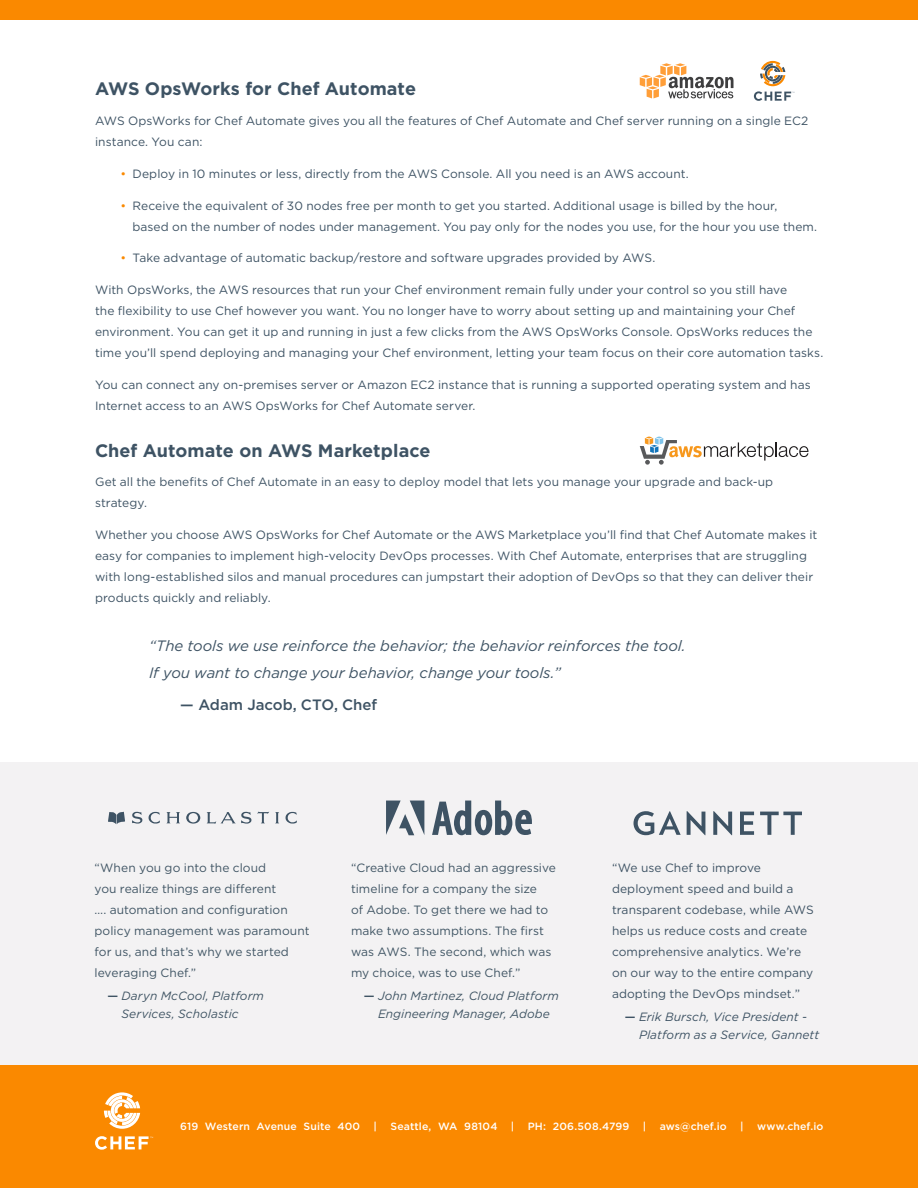
<style>
.page{position:relative;width:918px;height:1188px;background:#fff}
.page>*{position:absolute;margin:0;border:0;box-sizing:border-box;transform-origin:0 0}
.Subhead_2{font:700 18px "Gotham";color:#3e5364}
.t1{font:italic 15px/27px "Gotham";letter-spacing:-.005em;color:#3e5364}
.t2{font:500 15px "Gotham";color:#3e5364}
.Body{font:12px/21px "Gotham";letter-spacing:.005em;color:#3e5364}
.t3{font:12px/21px "Gotham";letter-spacing:.005em;color:#405564}
.t4{font:italic 12px/18px "Gotham";letter-spacing:.005em;color:#405564}
.t5{font:italic 12px/18px "Gotham";letter-spacing:.005em;color:#3e5364}
.t6{font:500 10.5px "Gotham";letter-spacing:.01em;color:#fff}
.s1{color:#fa8900}
.s2{font-weight:500;font-style:normal}
</style>
<div class="page">
<svg style="left:640px;top:437px;width:168px;height:28px"></svg>
<svg style="left:640px;top:63px;width:93px;height:35px"></svg>
<svg style="left:754px;top:61px;width:40px;height:40px"></svg>
<div style="left:0;top:0;width:918px;height:20px;background:#fa8900"></div>
<div style="left:0;top:1065px;width:918px;height:123px;background:#fa8900"></div>
<svg style="left:95px;top:1136px;width:58px;height:13px"></svg>
<svg style="left:104px;top:1092px;width:36px;height:37px"></svg>
<div style="left:0;top:762px;width:918px;height:303px;background:#f3f2f3"></div>
<svg style="left:432px;top:801px;width:100px;height:34px"></svg>
<svg style="left:386px;top:801px;width:38px;height:34px"></svg>
<svg style="left:634px;top:811px;width:47px;height:24px"></svg>
<svg style="left:687px;top:811px;width:18px;height:24px"></svg>
<svg style="left:713px;top:811px;width:19px;height:24px"></svg>
<svg style="left:740px;top:812px;width:14px;height:23px"></svg>
<svg style="left:760px;top:812px;width:42px;height:23px"></svg>
<svg style="left:108px;top:812px;width:17px;height:12px"></svg>
<svg style="left:132px;top:812px;width:28px;height:12px"></svg>
<svg style="left:166px;top:812px;width:14px;height:11px"></svg>
<svg style="left:275px;top:812px;width:4px;height:11px"></svg>
<svg style="left:285px;top:812px;width:12px;height:12px"></svg>
<svg style="left:186px;top:812px;width:14px;height:12px"></svg>
<svg style="left:207px;top:812px;width:62px;height:12px"></svg>
<p class="Subhead_2" style="left:95px;top:77px;width:323px">AWS OpsWorks for Chef Automate</p>
<p class="Body" style="left:95px;top:110px;width:715px">AWS OpsWorks for Chef Automate gives you all the features of Chef Automate and Chef server running on a single EC2 instance. You can:</p>
<p class="Body" style="left:121px;top:163px;width:570px"><span class="s1">•</span> Deploy in 10 minutes or less, directly from the AWS Console. All you need is an AWS account.</p>
<p class="Body" style="left:133px;top:195px;width:686px;text-indent:-12px"><span class="s1">•</span> Receive the equivalent of 30 nodes free per month to get you started. Additional usage is billed by the hour,<br>based on the number of nodes under management. You pay only for the nodes you use, for the hour you use them.</p>
<p class="Body" style="left:121px;top:247px;width:536px"><span class="s1">•</span> Take advantage of automatic backup/restore and software upgrades provided by AWS.</p>
<p class="Body" style="left:95px;top:279px;width:730px">With OpsWorks, the AWS resources that run your Chef environment remain fully under your control so you still have<br>the flexibility to use Chef however you want. You no longer have to worry about setting up and maintaining your Chef environment. You can get it up and running in just a few clicks from the AWS OpsWorks Console. OpsWorks reduces the time you’ll spend deploying and managing your Chef environment, letting your team focus on their core automation tasks.</p>
<p class="Body" style="left:95px;top:374px;width:717px">You can connect any on-premises server or Amazon EC2 instance that is running a supported operating system and has<br>Internet access to an AWS OpsWorks for Chef Automate server.</p>
<p class="Subhead_2" style="left:95px;top:439px;width:337px">Chef Automate on AWS Marketplace</p>
<p class="Body" style="left:95px;top:471px;width:680px">Get all the benefits of Chef Automate in an easy to deploy model that lets you manage your upgrade and back-up strategy.</p>
<p class="Body" style="left:95px;top:524px;width:724px">Whether you choose AWS OpsWorks for Chef Automate or the AWS Marketplace you’ll find that Chef Automate makes it easy for companies to implement high-velocity DevOps processes. With Chef Automate, enterprises that are struggling with long-established silos and manual procedures can jumpstart their adoption of DevOps so that they can deliver their products quickly and reliably.</p>
<p class="t1" style="left:149px;top:631px;width:538px">“The tools we use reinforce the behavior; the behavior reinforces the tool.<br>If you want to change your behavior, change your tools.”</p>
<p class="t2" style="left:180px;top:695px;width:199px">— Adam Jacob, CTO, Chef</p>
<p class="t3" style="left:94px;top:857px;width:217px">“When you go into the cloud<br>you realize things are different<br>…. automation and configuration policy management was paramount for us, and that’s why we started leveraging Chef.”</p>
<p class="t4" style="left:122px;top:986px;width:144px;text-indent:-14px"><span class="s2">—</span> Daryn McCool, Platform<br>Services, Scholastic</p>
<p class="t3" style="left:351px;top:857px;width:207px">“Creative Cloud had an aggressive timeline for a company the size<br>of Adobe. To get there we had to make two assumptions. The first was AWS. The second, which was my choice, was to use Chef.”</p>
<p class="t4" style="left:364px;top:986px;width:196px;text-align:center"><span class="s2">—</span> John Martinez, Cloud Platform<br>Engineering Manager, Adobe</p>
<p class="Body" style="left:612px;top:857px;width:203px">“We use Chef to improve deployment speed and build a transparent codebase, while AWS helps us reduce costs and create comprehensive analytics. We’re on our way to the entire company adopting the DevOps mindset.”</p>
<p class="t5" style="left:639px;top:1007px;width:182px;text-indent:-14px"><span class="s2">—</span> Erik Bursch, Vice President -<br>Platform as a Service, Gannett</p>
<p class="t6" style="left:180px;top:1120px;width:182px">619 Western Avenue Suite 400</p>
<p class="t6" style="left:374px;top:1120px;width:5px">|</p>
<p class="t6" style="left:391px;top:1120px;width:109px">Seattle, WA 98104</p>
<p class="t6" style="left:511px;top:1120px;width:5px">|</p>
<p class="t6" style="left:528px;top:1120px;width:103px">PH: 206.508.4799</p>
<p class="t6" style="left:643px;top:1120px;width:5px">|</p>
<p class="t6" style="left:660px;top:1120px;width:69px">aws@chef.io</p>
<p class="t6" style="left:740px;top:1120px;width:5px">|</p>
<p class="t6" style="left:757px;top:1120px;width:68px">www.chef.io</p>
</div>
